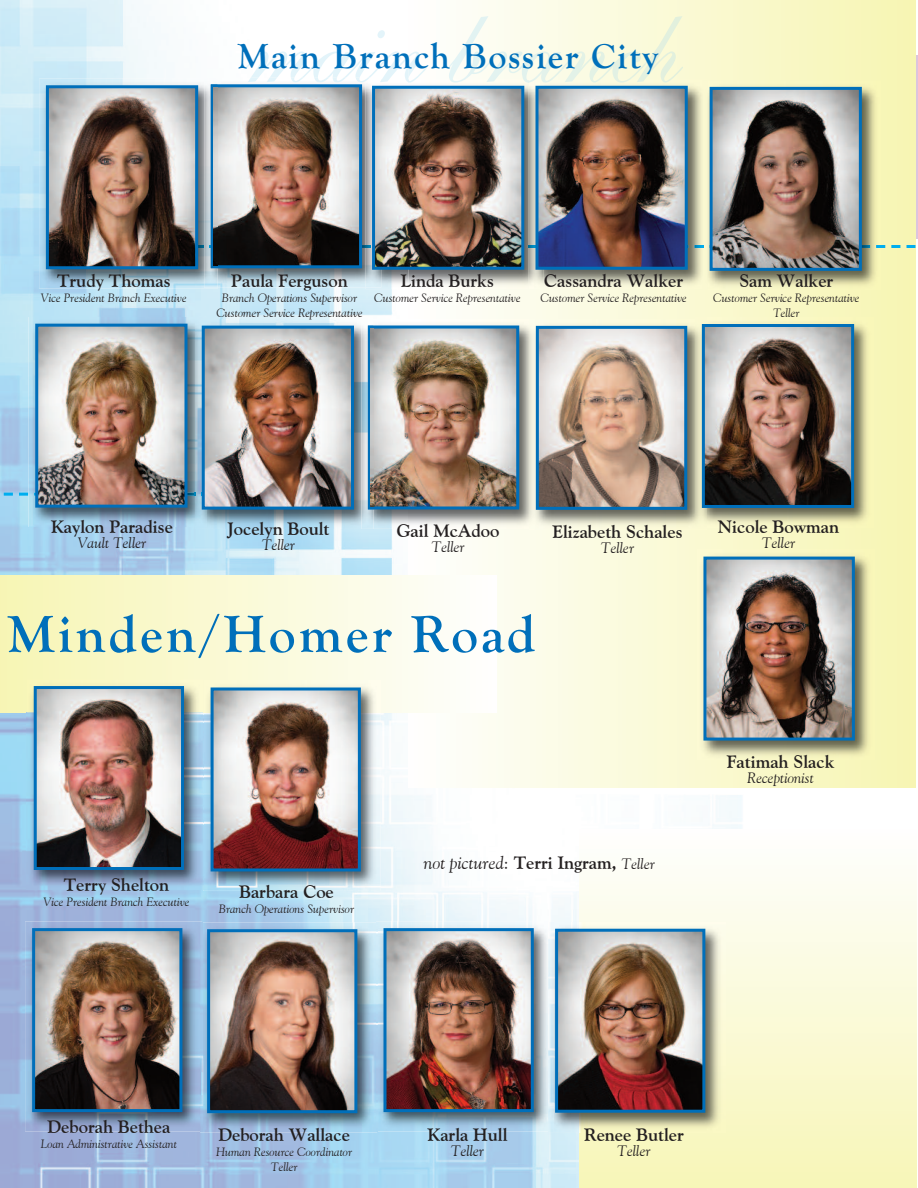
<style>
.page{position:relative;width:918px;height:1188px;background:#fff}
.page>*{position:absolute;margin:0;border:0;box-sizing:border-box;transform-origin:0 0}
.t1{font:700 54px "Goudy Old Style T";letter-spacing:.05em;color:#006fba}
.t2{font:700 36px "Goudy Old Style T";letter-spacing:.05em;color:#006fba}
.t3{font:700 18px "Goudy Old Style BT";color:#231f20}
.t4{font:italic 15px "Goudy Old Style BT";color:#231f20}
.t5{font:italic 12px/15px "Goudy Old Style BT";color:#231f20;text-align:center}
.s1{font-weight:400;font-style:italic}
.s2{font-weight:400}
.s3{font-weight:400;font-style:italic;font-size:15px}
</style>
<div class="page">
<img style="left:0;top:0;width:918px;height:1188px">
<img style="left:714px;top:91px;width:144px;height:176px">
<div style="left:710px;top:87px;width:152px;height:184px;border:3px solid #006fba"></div>
<img style="left:246px;top:51px;width:133px;height:28px">
<img style="left:247px;top:78px;width:124px;height:5px">
<img style="left:365px;top:79px;width:14px;height:4px">
<img style="left:27px;top:679px;width:177px;height:210px">
<img style="left:38px;top:690px;width:142px;height:176px">
<div style="left:34px;top:686px;width:150px;height:184px;border:3px solid #006fba"></div>
<img style="left:204px;top:681px;width:177px;height:210px">
<img style="left:204px;top:681px;width:1px;height:208px">
<img style="left:215px;top:692px;width:142px;height:175px">
<div style="left:211px;top:688px;width:150px;height:183px;border:3px solid #006fba"></div>
<h2 class="t2" style="left:237px;top:36px;width:422px">Main Branch Bossier City</h2>
<h3 class="t3" style="left:57px;top:270px;width:115px">Trudy Thomas</h3>
<p class="t5" style="left:41px;top:290px;width:147px">Vice President Branch Executive</p>
<h3 class="t3" style="left:231px;top:270px;width:118px">Paula Ferguson</h3>
<p class="t5" style="left:216px;top:290px;width:148px">Branch Operations Supervisor<br>Customer Service Representative</p>
<h3 class="t3" style="left:401px;top:270px;width:95px">Linda Burks</h3>
<p class="t5" style="left:374px;top:290px;width:148px">Customer Service Representative</p>
<h3 class="t3" style="left:544px;top:270px;width:140px">Cassandra Walker</h3>
<p class="t5" style="left:540px;top:290px;width:148px">Customer Service Representative</p>
<h3 class="t3" style="left:739px;top:270px;width:96px">Sam Walker</h3>
<p class="t5" style="left:713px;top:290px;width:148px">Customer Service Representative<br>Teller</p>
<h3 class="t3" style="left:51px;top:516px;width:123px">Kaylon Paradise</h3>
<p class="t4" style="left:78px;top:534px;width:70px">Vault Teller</p>
<h3 class="t3" style="left:227px;top:518px;width:104px">Jocelyn Boult</h3>
<p class="t4" style="left:262px;top:536px;width:35px">Teller</p>
<h3 class="t3" style="left:397px;top:520px;width:104px">Gail McAdoo</h3>
<p class="t4" style="left:432px;top:538px;width:35px">Teller</p>
<h3 class="t3" style="left:553px;top:521px;width:131px">Elizabeth Schales</h3>
<p class="t4" style="left:601px;top:539px;width:35px">Teller</p>
<h3 class="t3" style="left:718px;top:516px;width:123px">Nicole Bowman</h3>
<p class="t4" style="left:762px;top:534px;width:35px">Teller</p>
<h1 class="t1" style="left:7px;top:604px;width:530px">Minden/Homer Road</h1>
<h3 class="t3" style="left:64px;top:874px;width:107px">Terry Shelton</h3>
<p class="t5" style="left:44px;top:894px;width:147px">Vice President Branch Executive</p>
<h3 class="t3" style="left:239px;top:880px;width:96px">Barbara Coe</h3>
<p class="t5" style="left:219px;top:901px;width:137px">Branch Operations Supervisor</p>
<h3 class="t3" style="left:424px;top:852px;width:232px"><span class="s1">not pictured</span><span class="s2">:</span> Terri Ingram, <span class="s3">Teller</span></h3>
<h3 class="t3" style="left:727px;top:751px;width:109px">Fatimah Slack</h3>
<p class="t4" style="left:747px;top:769px;width:68px">Receptionist</p>
<h3 class="t3" style="left:48px;top:1115px;width:124px">Deborah Bethea</h3>
<p class="t5" style="left:41px;top:1136px;width:138px">Loan Administrative Assistant</p>
<h3 class="t3" style="left:218px;top:1124px;width:133px">Deborah Wallace</h3>
<p class="t5" style="left:216px;top:1144px;width:138px">Human Resource Coordinator<br>Teller</p>
<h3 class="t3" style="left:428px;top:1123px;width:81px">Karla Hull</h3>
<p class="t4" style="left:451px;top:1141px;width:35px">Teller</p>
<h3 class="t3" style="left:584px;top:1124px;width:101px">Renee Butler</h3>
<p class="t4" style="left:617px;top:1142px;width:35px">Teller</p>
</div>
